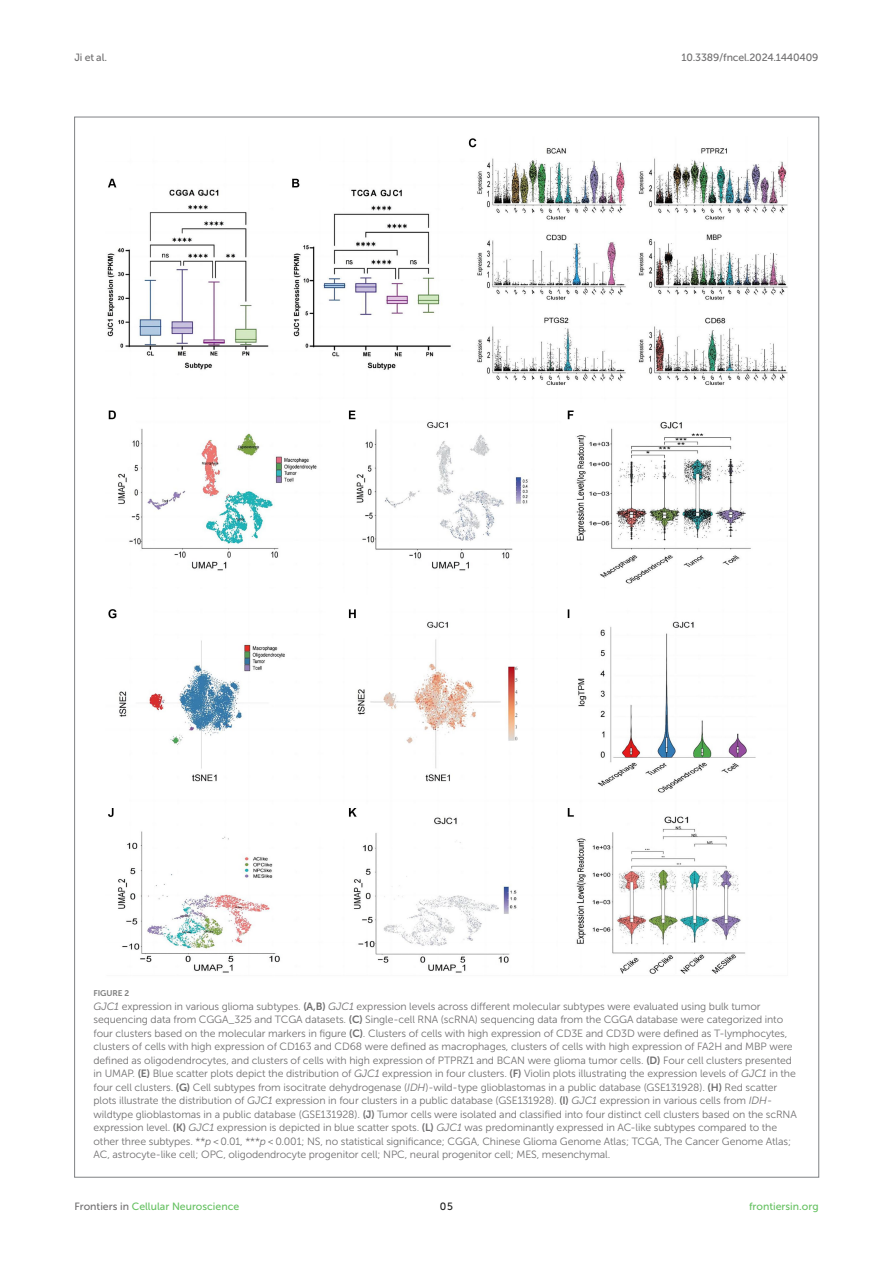
<style>
.page{position:relative;width:893px;height:1263px;background:#fff}
.page>*{position:absolute;margin:0;border:0;box-sizing:border-box;transform-origin:0 0}
.FIG_LEG{font:10.5px/13.5px "Museo Sans 300";letter-spacing:-.01em;color:#706f70}
.t1{font:10.5px "Museo Sans 500";color:#65c161}
.t2{font:10.5px "Museo Sans 500";letter-spacing:-.015em;color:#706f70}
.t3{font:10.5px "Museo Sans 500";color:#1b1c1b}
.FIG_HD{font:8.25px "Museo Sans 700";letter-spacing:-.01em;color:#7e7f7f}
.s1{font-style:italic}
.s2{font-family:"Museo Sans 700"}
.s3{color:#706f70}
</style>
<div class="page">
<img style="left:107px;top:138px;width:681px;height:836px">
<p class="t2" style="left:74px;top:51px;width:34px">Ji et al.</p>
<p class="t2" style="left:681px;top:51px;width:139px">10.3389/fncel.2024.1440409</p>
<p class="FIG_HD" style="left:94px;top:989px;width:37px">FIGURE 2</p>
<p class="FIG_LEG" style="left:94px;top:999px;width:705px"><span class="s1">GJC1</span> expression in various glioma subtypes. <span class="s2">(A,B)</span> <span class="s1">GJC1</span> expression levels across different molecular subtypes were evaluated using bulk tumor sequencing data from CGGA_325 and TCGA datasets. <span class="s2">(C)</span> Single-cell RNA (scRNA) sequencing data from the CGGA database were categorized into four clusters based on the molecular markers in figure <span class="s2">(C)</span>. Clusters of cells with high expression of CD3E and CD3D were defined as T-lymphocytes, clusters of cells with high expression of CD163 and CD68 were defined as macrophages, clusters of cells with high expression of FA2H and MBP were defined as oligodendrocytes, and clusters of cells with high expression of PTPRZ1 and BCAN were glioma tumor cells. <span class="s2">(D)</span> Four cell clusters presented in UMAP. <span class="s2">(E)</span> Blue scatter plots depict the distribution of <span class="s1">GJC1</span> expression in four clusters. <span class="s2">(F)</span> Violin plots illustrating the expression levels of <span class="s1">GJC1</span> in the four cell clusters. <span class="s2">(G)</span> Cell subtypes from isocitrate dehydrogenase (<span class="s1">IDH</span>)-wild-type glioblastomas in a public database (GSE131928). <span class="s2">(H)</span> Red scatter plots illustrate the distribution of <span class="s1">GJC1</span> expression in four clusters in a public database (GSE131928). <span class="s2">(I)</span> <span class="s1">GJC1</span> expression in various cells from <span class="s1">IDH&shy;</span>wildtype glioblastomas in a public database (GSE131928). <span class="s2">(J)</span> Tumor cells were isolated and classified into four distinct cell clusters based on the scRNA expression level. <span class="s2">(K)</span> <span class="s1">GJC1</span> expression is depicted in blue scatter spots. <span class="s2">(L)</span> <span class="s1">GJC1</span> was predominantly expressed in AC-like subtypes compared to the other three subtypes. **<span class="s1">p</span> &lt; 0.01, ***<span class="s1">p</span> &lt; 0.001; NS, no statistical significance; CGGA, Chinese Glioma Genome Atlas; TCGA, The Cancer Genome Atlas; AC, astrocyte-like cell; OPC, oligodendrocyte progenitor cell; NPC, neural progenitor cell; MES, mesenchymal.</p>
<p class="t1" style="left:74px;top:1200px;width:166px"><span class="s3">Frontiers in</span> Cellular Neuroscience</p>
<p class="t3" style="left:440px;top:1200px;width:14px">05</p>
<p class="t1" style="left:749px;top:1200px;width:71px">frontiersin.org</p>
</div>
